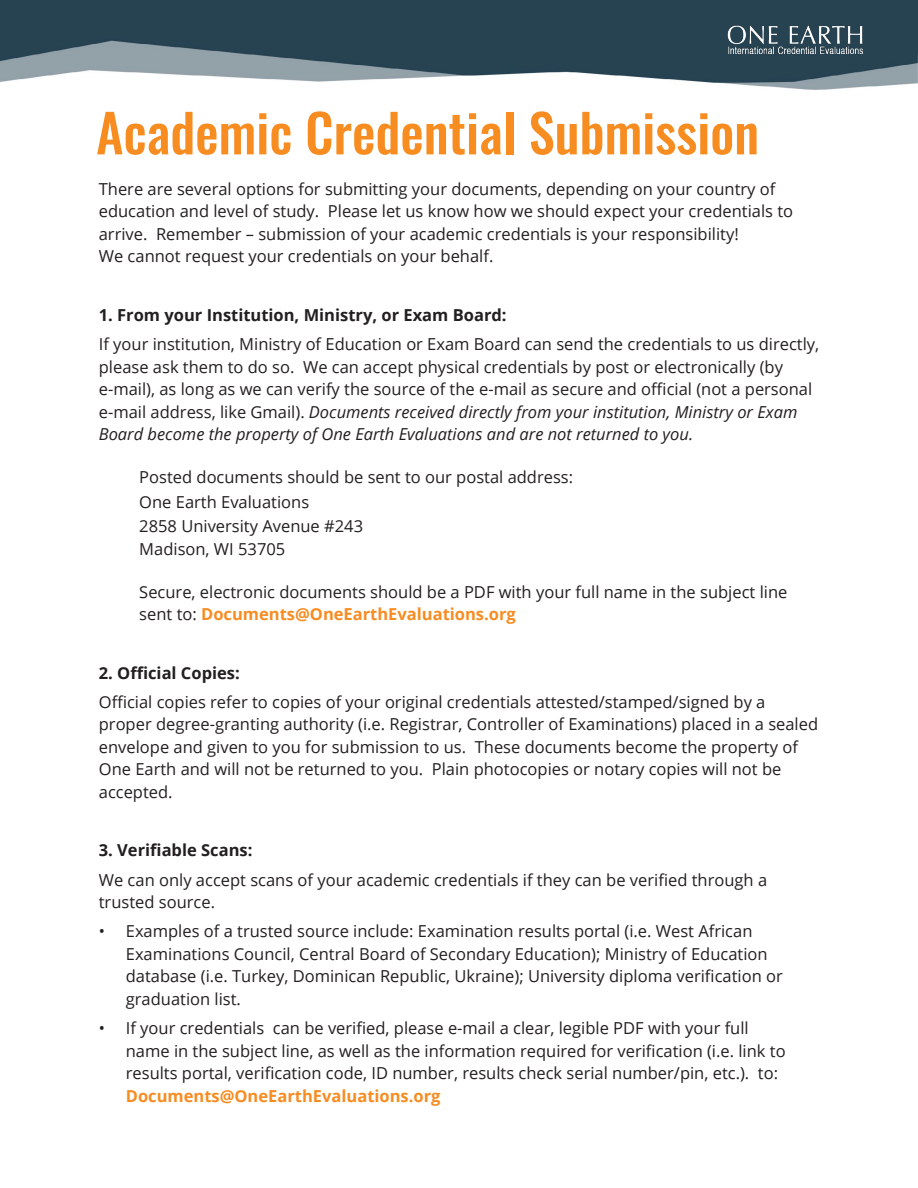
<style>
.page{position:relative;width:918px;height:1188px;background:#fff}
.page>*{position:absolute;margin:0;border:0;box-sizing:border-box;transform-origin:0 0}
.t1{font:500 52.5px "Oswald";color:#f78c21}
.t2{font:16.5px/22.5px "Open Sans";color:#231f20}
.t3{font:700 16.5px "Open Sans";color:#231f20}
.t4{font:700 16.5px "Open Sans";color:#f78c21}
.s1{font-style:italic}
.s2{font-weight:700;color:#f78c21}
</style>
<div class="page">
<img style="left:0;top:0;width:918px;height:90px">
<img style="left:727px;top:26px;width:137px;height:28px">
<h1 class="t1" style="left:96px;top:86px;width:664px">Academic Credential Submission</h1>
<p class="t2" style="left:99px;top:177px;width:696px">There are several options for submitting your documents, depending on your country of education and level of study. Please let us know how we should expect your credentials to arrive. Remember – submission of your academic credentials is your responsibility!<br>We cannot request your credentials on your behalf.</p>
<p class="t3" style="left:99px;top:303px;width:409px">1. From your Institution, Ministry, or Exam Board:</p>
<p class="t2" style="left:99px;top:333px;width:722px">If your institution, Ministry of Education or Exam Board can send the credentials to us directly, please ask them to do so. We can accept physical credentials by post or electronically (by e-mail), as long as we can verify the source of the e-mail as secure and official (not a personal e-mail address, like Gmail). <span class="s1">Documents received directly from your institution, Ministry or Exam Board become the property of One Earth Evaluations and are not returned to you.</span></p>
<p class="t2" style="left:139px;top:464px;width:435px;line-height:24.8px">Posted documents should be sent to our postal address:<br>One Earth Evaluations<br>2858 University Avenue #243</p>
<p class="t2" style="left:139px;top:537px;width:148px">Madison, WI 53705</p>
<p class="t2" style="left:139px;top:580px;width:650px">Secure, electronic documents should be a PDF with your full name in the subject line sent to: <span class="s2">Documents@OneEarthEvaluations.org</span></p>
<p class="t3" style="left:99px;top:661px;width:142px">2. Official Copies:</p>
<p class="t2" style="left:99px;top:690px;width:721px">Official copies refer to copies of your original credentials attested/stamped/signed by a proper degree-granting authority (i.e. Registrar, Controller of Examinations) placed in a sealed envelope and given to you for submission to us. These documents become the property of One Earth and will not be returned to you. Plain photocopies or notary copies will not be accepted.</p>
<p class="t3" style="left:99px;top:839px;width:155px">3. Verifiable Scans:</p>
<p class="t2" style="left:99px;top:868px;width:670px">We can only accept scans of your academic credentials if they can be verified through a trusted source.</p>
<p class="t2" style="left:126px;top:920px;width:658px;text-indent:-27px">• Examples of a trusted source include: Examination results portal (i.e. West African Examinations Council, Central Board of Secondary Education); Ministry of Education database (i.e. Turkey, Dominican Republic, Ukraine); University diploma verification or graduation list.</p>
<p class="t2" style="left:126px;top:1017px;width:661px;text-indent:-27px">• If your credentials can be verified, please e-mail a clear, legible PDF with your full name in the subject line, as well as the information required for verification (i.e. link to results portal, verification code, ID number, results check serial number/pin, etc.). to:</p>
<p class="t4" style="left:126px;top:1084px;width:316px">Documents@OneEarthEvaluations.org</p>
</div>
